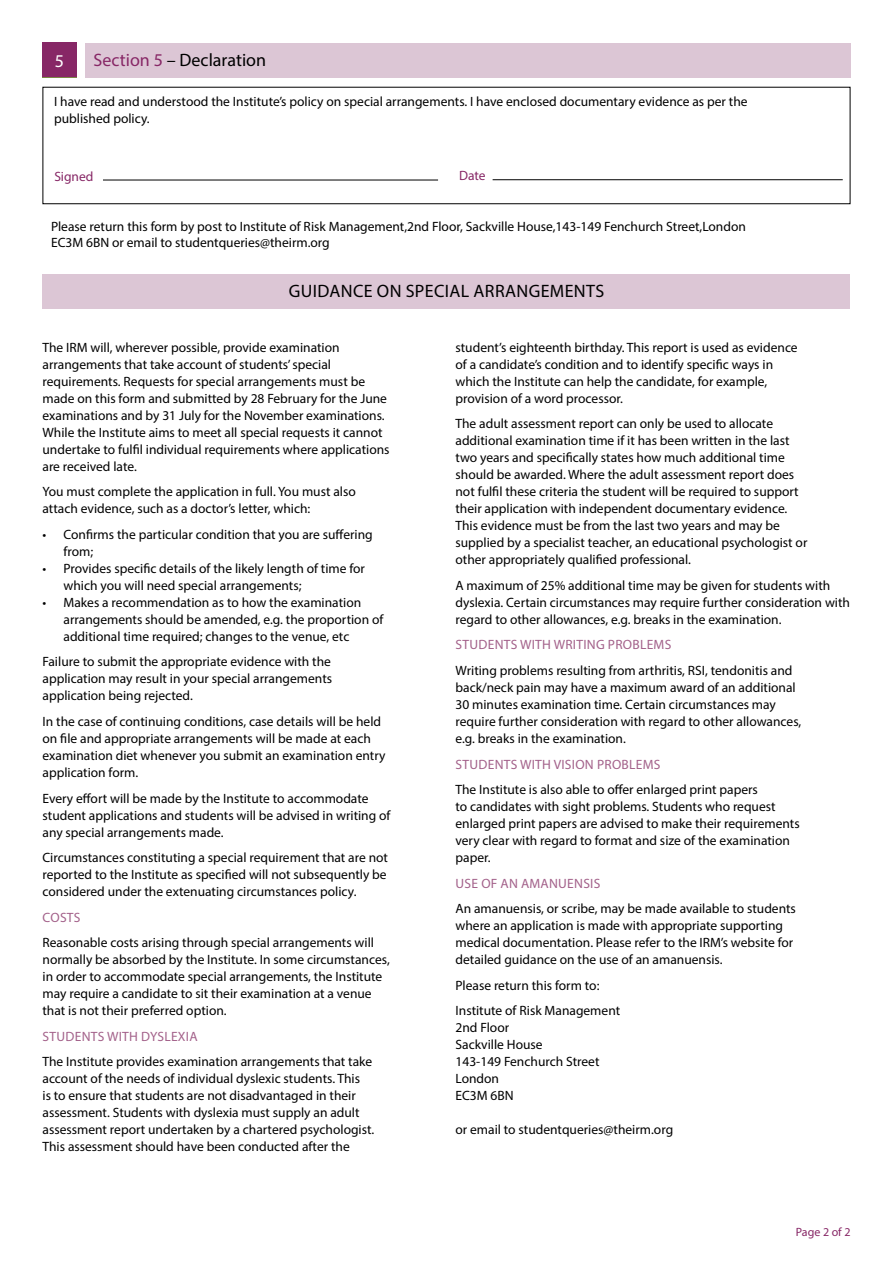
<style>
.page{position:relative;width:893px;height:1263px;background:#fff}
.page>*{position:absolute;margin:0;border:0;box-sizing:border-box;transform-origin:0 0}
.t1{font:18px "Myriad Pro";letter-spacing:.02em;color:#000}
.t2{font:18px "Myriad Pro";color:#000}
.t3{font:18px "Myriad Pro";color:#fff}
.t4{font:13.5px/17px "Myriad Pro";color:#000}
.t5{font:13.5px "Myriad Pro";letter-spacing:.02em;color:#a3618a}
.t6{font:13.5px "Myriad Pro";color:#872766}
.t7{font:12px "Myriad Pro";color:#872766}
.s1{color:#872766}
</style>
<div class="page">
<div style="left:85px;top:43px;width:765px;height:34px;background:#dcc6d5"></div>
<div style="left:43px;top:43px;width:34px;height:34px;background:#872766"></div>
<hr style="left:103px;top:180px;width:335px;height:1px;background:#000">
<hr style="left:493px;top:179px;width:350px;height:1px;background:#000">
<div style="left:43px;top:274px;width:807px;height:34px;background:#dcc6d5"></div>
<h1 class="t3" style="left:55px;top:50px;width:11px">5</h1>
<h1 class="t2" style="left:94px;top:49px;width:174px"><span class="s1">Section 5</span> – Declaration</h1>
<p class="t4" style="left:54px;top:93px;width:695px;line-height:16.2px">I have read and understood the Institute’s policy on special arrangements. I have enclosed documentary evidence as per the published policy.</p>
<p class="t6" style="left:54px;top:168px;width:41px">Signed</p>
<p class="t6" style="left:459px;top:167px;width:28px">Date</p>
<p class="t4" style="left:51px;top:218px;width:696px;line-height:16.2px">Please return this form by post to Institute of Risk Management,2nd Floor, Sackville House,143-149 Fenchurch Street,London<br>EC3M 6BN or email to studentqueries@theirm.org</p>
<h1 class="t1" style="left:289px;top:280px;width:317px">GUIDANCE ON SPECIAL ARRANGEMENTS</h1>
<p class="t4" style="left:43px;top:338px;width:349px">The IRM will, wherever possible, provide examination arrangements that take account of students’ special requirements. Requests for special arrangements must be made on this form and submitted by 28 February for the June examinations and by 31 July for the November examinations.<br>While the Institute aims to meet all special requests it cannot undertake to fulfil individual requirements where applications are received late.</p>
<p class="t4" style="left:43px;top:483px;width:315px">You must complete the application in full. You must also attach evidence, such as a doctor’s letter, which:</p>
<p class="t4" style="left:64px;top:526px;width:311px;text-indent:-21px">• Confirms the particular condition that you are suffering from;</p>
<p class="t4" style="left:64px;top:560px;width:303px;text-indent:-21px">• Provides specific details of the likely length of time for which you will need special arrangements;</p>
<p class="t4" style="left:64px;top:594px;width:321px;text-indent:-21px">• Makes a recommendation as to how the examination arrangements should be amended, e.g. the proportion of additional time required; changes to the venue, etc</p>
<p class="t4" style="left:43px;top:653px;width:291px;text-align:justify">Failure to submit the appropriate evidence with the application may result in your special arrangements application being rejected.</p>
<p class="t4" style="left:43px;top:713px;width:344px">In the case of continuing conditions, case details will be held on file and appropriate arrangements will be made at each examination diet whenever you submit an examination entry application form.</p>
<p class="t4" style="left:43px;top:789px;width:350px">Every effort will be made by the Institute to accommodate student applications and students will be advised in writing of any special arrangements made.</p>
<p class="t4" style="left:43px;top:849px;width:347px;text-align:justify">Circumstances constituting a special requirement that are not reported to the Institute as specified will not subsequently be considered under the extenuating circumstances policy.</p>
<p class="t5" style="left:43px;top:909px;width:39px">COSTS</p>
<p class="t4" style="left:43px;top:934px;width:349px">Reasonable costs arising through special arrangements will normally be absorbed by the Institute. In some circumstances, in order to accommodate special arrangements, the Institute may require a candidate to sit their examination at a venue that is not their preferred option.</p>
<p class="t5" style="left:43px;top:1028px;width:157px">STUDENTS WITH DYSLEXIA</p>
<p class="t4" style="left:43px;top:1053px;width:333px">The Institute provides examination arrangements that take account of the needs of individual dyslexic students. This<br>is to ensure that students are not disadvantaged in their assessment. Students with dyslexia must supply an adult assessment report undertaken by a chartered psychologist.<br>This assessment should have been conducted after the</p>
<p class="t4" style="left:455px;top:339px;width:344px">student’s eighteenth birthday. This report is used as evidence of a candidate’s condition and to identify specific ways in which the Institute can help the candidate, for example, provision of a word processor.</p>
<p class="t4" style="left:455px;top:415px;width:353px">The adult assessment report can only be used to allocate additional examination time if it has been written in the last two years and specifically states how much additional time should be awarded. Where the adult assessment report does not fulfil these criteria the student will be required to support their application with independent documentary evidence.<br>This evidence must be from the last two years and may be supplied by a specialist teacher, an educational psychologist or other appropriately qualified professional.</p>
<p class="t4" style="left:455px;top:577px;width:396px">A maximum of 25% additional time may be given for students with dyslexia. Certain circumstances may require further consideration with regard to other allowances, e.g. breaks in the examination.</p>
<p class="t5" style="left:456px;top:637px;width:217px">STUDENTS WITH WRITING PROBLEMS</p>
<p class="t4" style="left:455px;top:662px;width:347px">Writing problems resulting from arthritis, RSI, tendonitis and back/neck pain may have a maximum award of an additional 30 minutes examination time. Certain circumstances may require further consideration with regard to other allowances, e.g. breaks in the examination.</p>
<p class="t5" style="left:456px;top:756px;width:206px">STUDENTS WITH VISION PROBLEMS</p>
<p class="t4" style="left:455px;top:781px;width:346px">The Institute is also able to offer enlarged print papers<br>to candidates with sight problems. Students who request enlarged print papers are advised to make their requirements very clear with regard to format and size of the examination paper.</p>
<p class="t5" style="left:456px;top:875px;width:146px">USE OF AN AMANUENSIS</p>
<p class="t4" style="left:455px;top:900px;width:342px">An amanuensis, or scribe, may be made available to students where an application is made with appropriate supporting medical documentation. Please refer to the IRM’s website for detailed guidance on the use of an amanuensis.</p>
<p class="t4" style="left:455px;top:972px;width:166px;line-height:25.5px">Please return this form to:<br>Institute of Risk Management</p>
<p class="t4" style="left:455px;top:1019px;width:145px">2nd Floor<br>Sackville House<br>143-149 Fenchurch Street<br>London<br>EC3M 6BN</p>
<p class="t4" style="left:455px;top:1121px;width:219px">or email to studentqueries@theirm.org</p>
<p class="t7" style="left:796px;top:1225px;width:56px">Page 2 of 2</p>
</div>
